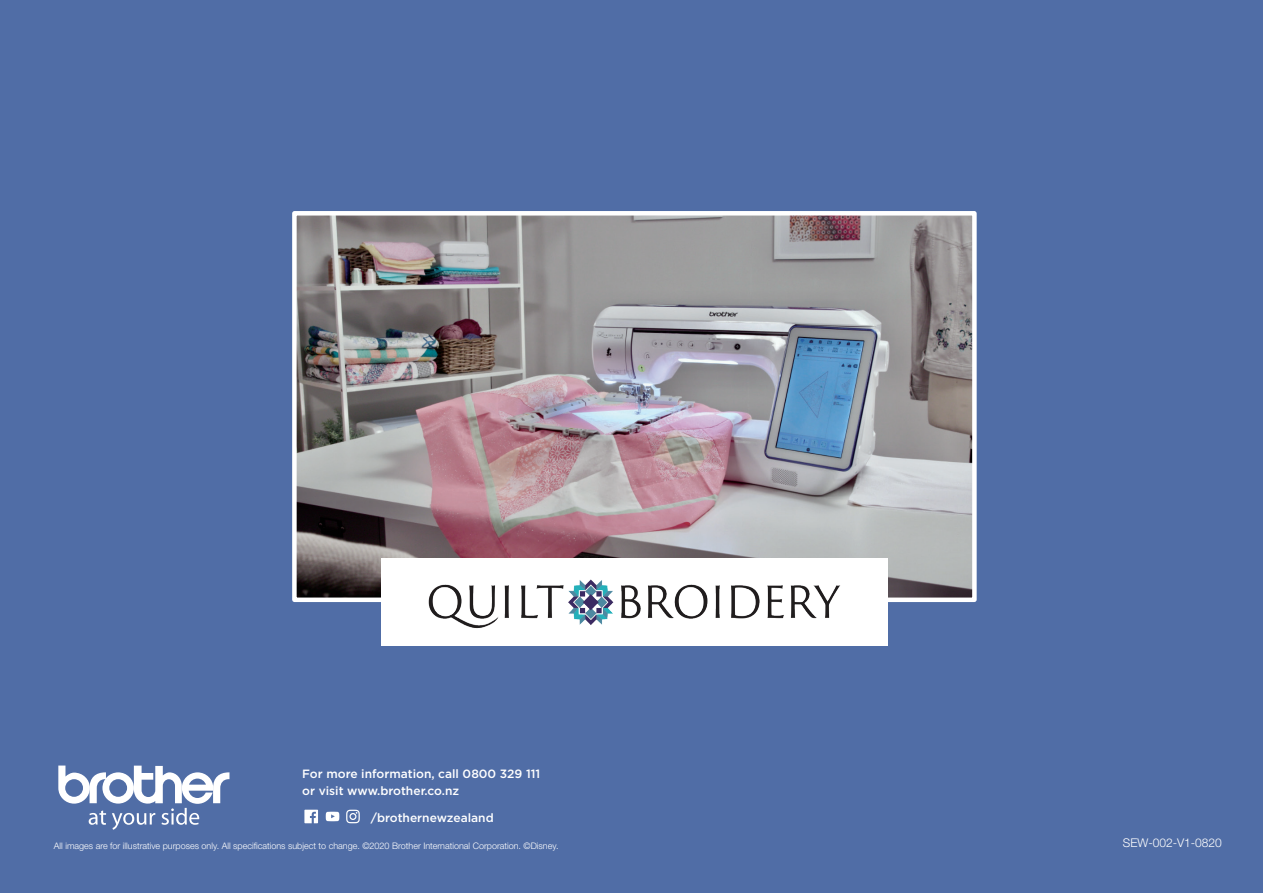
<style>
.page{position:relative;width:1263px;height:893px;background:#506da6}
.page>*{position:absolute;margin:0;border:0;box-sizing:border-box;transform-origin:0 0}
.t1{font:500 12px/16.5px "Gotham";color:#fff}
.t2{font:300 12px "Helvetica Neue LTW1 G";color:#fff}
.t3{font:300 9px "Helvetica Neue LTW1 G";color:#fff}
</style>
<div class="page">
<svg style="left:58px;top:765px;width:171px;height:65px"></svg>
<svg style="left:346px;top:810px;width:14px;height:13px"></svg>
<svg style="left:304px;top:810px;width:14px;height:13px"></svg>
<svg style="left:326px;top:812px;width:13px;height:9px"></svg>
<img style="left:297px;top:216px;width:675px;height:381px">
<div style="left:292px;top:211px;width:685px;height:391px;border:4px solid #fff"></div>
<div style="left:381px;top:559px;width:507px;height:87px;background:#fff"></div>
<img style="left:428px;top:579px;width:412px;height:50px">
<p class="t1" style="left:302px;top:766px;width:240px">For more information, call 0800 329 111 or visit www.brother.co.nz</p>
<p class="t1" style="left:371px;top:809px;width:124px">/brothernewzealand</p>
<p class="t3" style="left:54px;top:841px;width:506px">All images are for illustrative purposes only. All specifications subject to change. ©2020 Brother International Corporation. ©Disney.</p>
<p class="t2" style="left:1123px;top:835px;width:101px">SEW-002-V1-0820</p>
</div>
